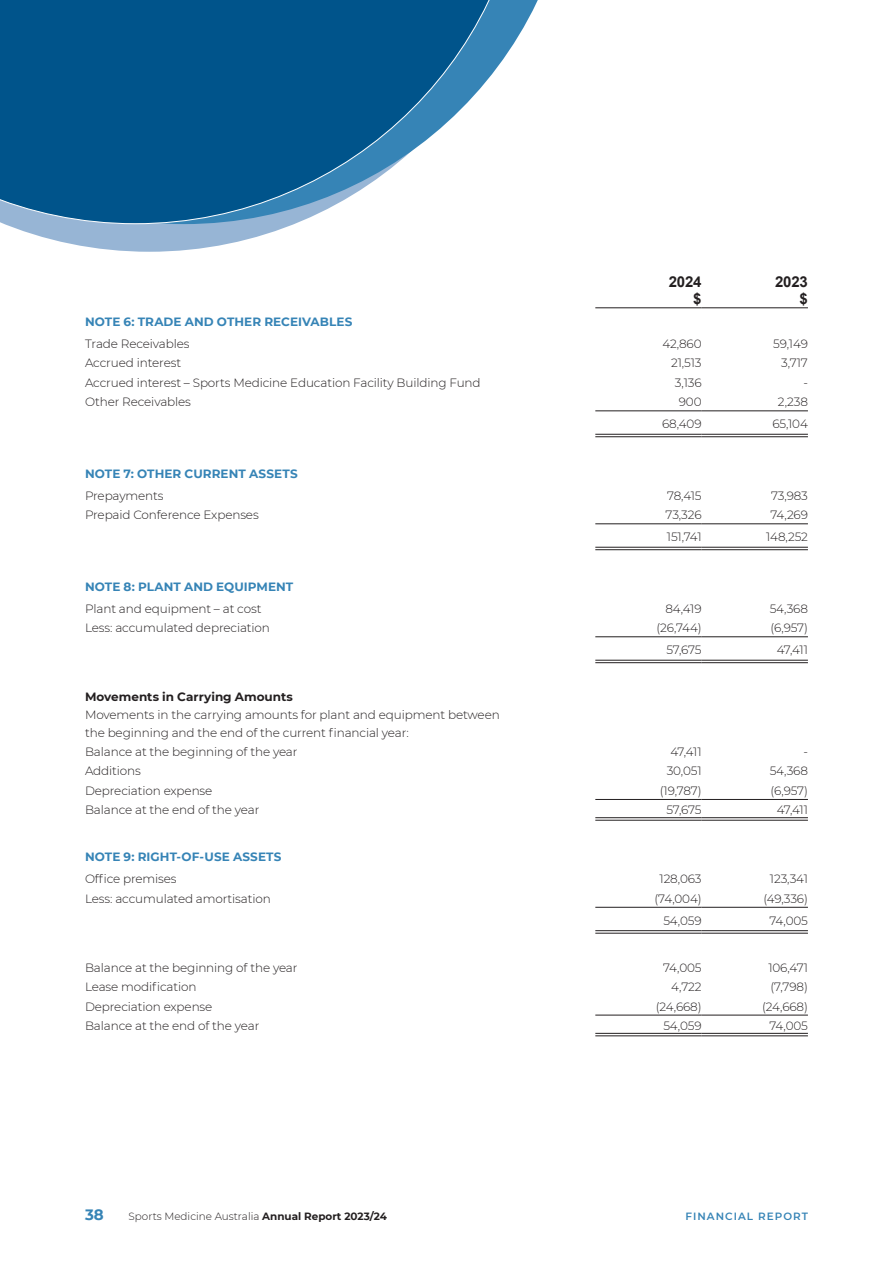
<style>
.page{position:relative;width:893px;height:1263px;background:#fff}
.page>*{position:absolute;margin:0;border:0;box-sizing:border-box;transform-origin:0 0}
.Table_Paragraph{font:700 15px "Arial";letter-spacing:-.02em;color:#231f20}
.t1{font:700 15px "Montserrat";color:#3684b6}
.Body_Copy{font:300 12px/18px "Montserrat";letter-spacing:-.01em;color:#231f20}
.Body_Copy-2{font:700 12px "Montserrat";letter-spacing:.005em;color:#3684b6}
.Body_Copy-3{font:700 12px "Montserrat";color:#231f20}
.t2{font:300 10.5px "Montserrat";color:#231f20}
.t3{font:600 10.5px "Montserrat";letter-spacing:.1em;color:#3684b6}
.s1{font-weight:700}
</style>
<div class="page">
<svg style="left:4px;top:224px;width:290px;height:28px;fill:#97b5d5"></svg>
<svg style="left:0;top:0;width:527px;height:224px"></svg>
<hr style="left:595px;top:307px;width:107px;height:1px;background:#231f20">
<hr style="left:702px;top:307px;width:106px;height:1px;background:#231f20">
<hr style="left:595px;top:410px;width:107px;height:1px;background:#231f20">
<hr style="left:702px;top:410px;width:106px;height:1px;background:#231f20">
<hr style="left:595px;top:434px;width:107px;height:1px;background:#231f20">
<hr style="left:595px;top:436px;width:107px;height:1px;background:#231f20">
<hr style="left:702px;top:434px;width:106px;height:1px;background:#231f20">
<hr style="left:702px;top:436px;width:106px;height:1px;background:#231f20">
<hr style="left:595px;top:523px;width:107px;height:1px;background:#231f20">
<hr style="left:702px;top:523px;width:106px;height:1px;background:#231f20">
<hr style="left:595px;top:547px;width:107px;height:1px;background:#231f20">
<hr style="left:595px;top:549px;width:107px;height:1px;background:#231f20">
<hr style="left:702px;top:547px;width:106px;height:1px;background:#231f20">
<hr style="left:702px;top:549px;width:106px;height:1px;background:#231f20">
<hr style="left:595px;top:636px;width:107px;height:1px;background:#231f20">
<hr style="left:702px;top:636px;width:106px;height:1px;background:#231f20">
<hr style="left:595px;top:660px;width:107px;height:1px;background:#231f20">
<hr style="left:595px;top:662px;width:107px;height:1px;background:#231f20">
<hr style="left:702px;top:660px;width:106px;height:1px;background:#231f20">
<hr style="left:702px;top:662px;width:106px;height:1px;background:#231f20">
<hr style="left:595px;top:799px;width:107px;height:1px;background:#231f20">
<hr style="left:702px;top:799px;width:106px;height:1px;background:#231f20">
<hr style="left:595px;top:817px;width:107px;height:1px;background:#231f20">
<hr style="left:595px;top:820px;width:107px;height:1px;background:#231f20">
<hr style="left:702px;top:817px;width:106px;height:1px;background:#231f20">
<hr style="left:702px;top:820px;width:106px;height:1px;background:#231f20">
<hr style="left:595px;top:907px;width:107px;height:1px;background:#231f20">
<hr style="left:702px;top:907px;width:106px;height:1px;background:#231f20">
<hr style="left:595px;top:930px;width:107px;height:1px;background:#231f20">
<hr style="left:595px;top:933px;width:107px;height:1px;background:#231f20">
<hr style="left:702px;top:930px;width:106px;height:1px;background:#231f20">
<hr style="left:702px;top:933px;width:106px;height:1px;background:#231f20">
<hr style="left:595px;top:1015px;width:107px;height:1px;background:#231f20">
<hr style="left:702px;top:1015px;width:106px;height:1px;background:#231f20">
<hr style="left:595px;top:1033px;width:107px;height:1px;background:#231f20">
<hr style="left:595px;top:1035px;width:107px;height:1px;background:#231f20">
<hr style="left:702px;top:1033px;width:106px;height:1px;background:#231f20">
<hr style="left:702px;top:1035px;width:106px;height:1px;background:#231f20">
<p class="Table_Paragraph" style="left:669px;top:272px;width:34px">2024</p>
<p class="Table_Paragraph" style="left:693px;top:288px;width:10px">$</p>
<p class="Table_Paragraph" style="left:775px;top:272px;width:34px">2023</p>
<p class="Table_Paragraph" style="left:799px;top:288px;width:10px">$</p>
<p class="Body_Copy-2" style="left:85px;top:313px;width:269px">NOTE 6: TRADE AND OTHER RECEIVABLES</p>
<p class="Body_Copy" style="left:85px;top:334px;width:106px">Trade Receivables</p>
<p class="Body_Copy" style="left:662px;top:334px;width:41px">42,860</p>
<p class="Body_Copy" style="left:773px;top:334px;width:36px">59,149</p>
<p class="Body_Copy" style="left:85px;top:354px;width:98px">Accrued interest</p>
<p class="Body_Copy" style="left:671px;top:354px;width:32px">21,513</p>
<p class="Body_Copy" style="left:781px;top:354px;width:28px">3,717</p>
<p class="Body_Copy" style="left:85px;top:373px;width:397px">Accrued interest – Sports Medicine Education Facility Building Fund</p>
<p class="Body_Copy" style="left:675px;top:373px;width:28px">3,136</p>
<p class="Body_Copy" style="left:803px;top:373px;width:6px">-</p>
<p class="Body_Copy" style="left:85px;top:393px;width:107px">Other Receivables</p>
<p class="Body_Copy" style="left:679px;top:393px;width:24px">900</p>
<p class="Body_Copy" style="left:778px;top:393px;width:31px">2,238</p>
<p class="Body_Copy" style="left:662px;top:415px;width:41px">68,409</p>
<p class="Body_Copy" style="left:772px;top:415px;width:37px">65,104</p>
<p class="Body_Copy-2" style="left:85px;top:465px;width:214px">NOTE 7: OTHER CURRENT ASSETS</p>
<p class="Body_Copy" style="left:85px;top:486px;width:80px">Prepayments</p>
<p class="Body_Copy" style="left:667px;top:486px;width:36px">78,415</p>
<p class="Body_Copy" style="left:771px;top:486px;width:38px">73,983</p>
<p class="Body_Copy" style="left:85px;top:506px;width:175px">Prepaid Conference Expenses</p>
<p class="Body_Copy" style="left:666px;top:506px;width:38px">73,326</p>
<p class="Body_Copy" style="left:771px;top:506px;width:39px">74,269</p>
<p class="Body_Copy" style="left:667px;top:528px;width:36px">151,741</p>
<p class="Body_Copy" style="left:766px;top:528px;width:43px">148,252</p>
<p class="Body_Copy-2" style="left:85px;top:578px;width:210px">NOTE 8: PLANT AND EQUIPMENT</p>
<p class="Body_Copy" style="left:85px;top:599px;width:178px">Plant and equipment – at cost</p>
<p class="Body_Copy" style="left:665px;top:599px;width:38px">84,419</p>
<p class="Body_Copy" style="left:770px;top:599px;width:40px">54,368</p>
<p class="Body_Copy" style="left:85px;top:618px;width:186px">Less: accumulated depreciation</p>
<p class="Body_Copy" style="left:656px;top:618px;width:47px">(26,744)</p>
<p class="Body_Copy" style="left:770px;top:618px;width:39px">(6,957)</p>
<p class="Body_Copy" style="left:666px;top:641px;width:37px">57,675</p>
<p class="Body_Copy" style="left:777px;top:641px;width:33px">47,411</p>
<p class="Body_Copy-3" style="left:85px;top:688px;width:209px">Movements in Carrying Amounts</p>
<p class="Body_Copy" style="left:85px;top:705px;width:416px">Movements in the carrying amounts for plant and equipment between the beginning and the end of the current financial year:</p>
<p class="Body_Copy" style="left:85px;top:742px;width:214px">Balance at the beginning of the year</p>
<p class="Body_Copy" style="left:670px;top:742px;width:33px">47,411</p>
<p class="Body_Copy" style="left:803px;top:742px;width:6px">-</p>
<p class="Body_Copy" style="left:85px;top:762px;width:57px">Additions</p>
<p class="Body_Copy" style="left:667px;top:762px;width:36px">30,051</p>
<p class="Body_Copy" style="left:770px;top:762px;width:40px">54,368</p>
<p class="Body_Copy" style="left:85px;top:781px;width:129px">Depreciation expense</p>
<p class="Body_Copy" style="left:660px;top:781px;width:43px">(19,787)</p>
<p class="Body_Copy" style="left:770px;top:781px;width:39px">(6,957)</p>
<p class="Body_Copy" style="left:85px;top:801px;width:176px">Balance at the end of the year</p>
<p class="Body_Copy" style="left:666px;top:801px;width:37px">57,675</p>
<p class="Body_Copy" style="left:777px;top:801px;width:33px">47,411</p>
<p class="Body_Copy-2" style="left:85px;top:848px;width:198px">NOTE 9: RIGHT-OF-USE ASSETS</p>
<p class="Body_Copy" style="left:85px;top:869px;width:93px">Office premises</p>
<p class="Body_Copy" style="left:660px;top:869px;width:44px">128,063</p>
<p class="Body_Copy" style="left:770px;top:869px;width:39px">123,341</p>
<p class="Body_Copy" style="left:85px;top:889px;width:187px">Less: accumulated amortisation</p>
<p class="Body_Copy" style="left:655px;top:889px;width:49px">(74,004)</p>
<p class="Body_Copy" style="left:763px;top:889px;width:46px">(49,336)</p>
<p class="Body_Copy" style="left:663px;top:911px;width:40px">54,059</p>
<p class="Body_Copy" style="left:769px;top:911px;width:40px">74,005</p>
<p class="Body_Copy" style="left:85px;top:958px;width:214px">Balance at the beginning of the year</p>
<p class="Body_Copy" style="left:663px;top:958px;width:40px">74,005</p>
<p class="Body_Copy" style="left:768px;top:958px;width:41px">106,471</p>
<p class="Body_Copy" style="left:85px;top:977px;width:113px">Lease modification</p>
<p class="Body_Copy" style="left:671px;top:977px;width:32px">4,722</p>
<p class="Body_Copy" style="left:771px;top:977px;width:39px">(7,798)</p>
<p class="Body_Copy" style="left:85px;top:997px;width:129px">Depreciation expense</p>
<p class="Body_Copy" style="left:656px;top:997px;width:47px">(24,668)</p>
<p class="Body_Copy" style="left:762px;top:997px;width:47px">(24,668)</p>
<p class="Body_Copy" style="left:85px;top:1016px;width:176px">Balance at the end of the year</p>
<p class="Body_Copy" style="left:663px;top:1016px;width:40px">54,059</p>
<p class="Body_Copy" style="left:769px;top:1016px;width:40px">74,005</p>
<p class="t1" style="left:85px;top:1204px;width:20px">38</p>
<p class="t2" style="left:129px;top:1209px;width:260px">Sports Medicine Australia <span class="s1">Annual Report 2023/24</span></p>
<p class="t3" style="left:685px;top:1209px;width:124px">FINANCIAL REPORT</p>
</div>
